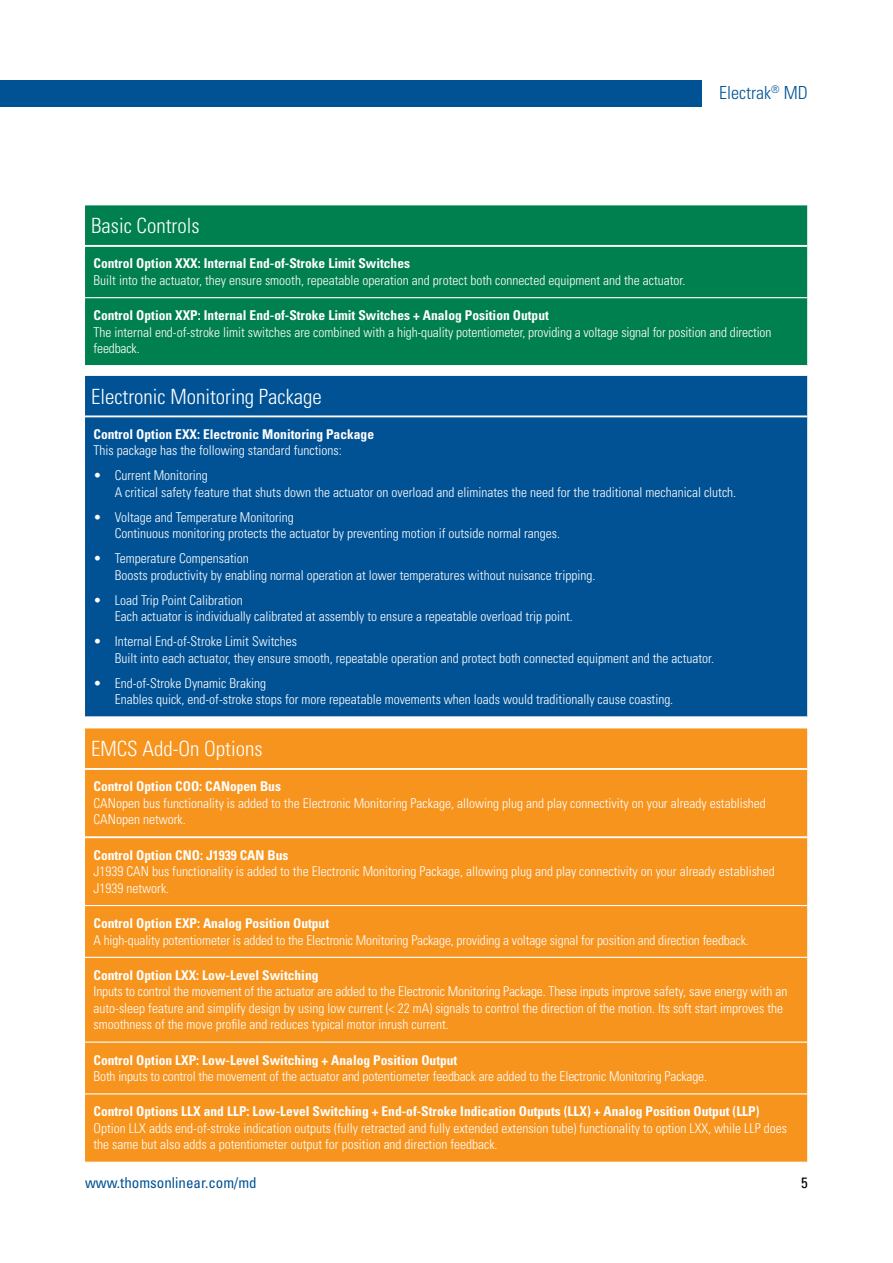
<style>
.page{position:relative;width:893px;height:1263px;background:#fff}
.page>*{position:absolute;margin:0;border:0;box-sizing:border-box;transform-origin:0 0}
.t1{font:300 condensed 21px "Univers LT Std";color:#fff}
.t2{font:300 condensed 18px "Univers LT Std";color:#005295}
.t3{font:condensed 15px "Univers LT Std";color:#005295}
.t4{font:condensed 15px "Univers LT Std";color:#000}
.t5{font:300 condensed 13.5px/16.5px "Univers LT Std";color:#fff}
.t6{font:700 condensed 13.5px "Univers LT Std";color:#fff}
</style>
<div class="page">
<div style="left:0;top:80px;width:701px;height:27px;background:#005295"></div>
<div style="left:85px;top:376px;width:722px;height:340px;background:#005295"></div>
<hr style="left:85px;top:415px;width:722px;height:2px;background:#fff">
<div style="left:85px;top:205px;width:722px;height:160px;background:#00804f"></div>
<hr style="left:85px;top:297px;width:722px;height:1px;background:#fff">
<hr style="left:85px;top:245px;width:722px;height:2px;background:#fff">
<div style="left:85px;top:728px;width:722px;height:434px;background:#f7941e"></div>
<hr style="left:85px;top:905px;width:722px;height:1px;background:#fff">
<hr style="left:85px;top:957px;width:722px;height:1px;background:#fff">
<hr style="left:85px;top:1041px;width:722px;height:2px;background:#fff">
<hr style="left:85px;top:1093px;width:722px;height:1px;background:#fff">
<hr style="left:85px;top:768px;width:722px;height:2px;background:#fff">
<hr style="left:85px;top:836px;width:722px;height:2px;background:#fff">
<h2 class="t2" style="left:719px;top:82px;width:90px">Electrak<sup>®</sup> MD</h2>
<h1 class="t1" style="left:91px;top:213px;width:110px">Basic Controls</h1>
<p class="t6" style="left:94px;top:255px;width:318px">Control Option XXX: Internal End-of-Stroke Limit Switches</p>
<p class="t5" style="left:94px;top:272px;width:593px">Built into the actuator, they ensure smooth, repeatable operation and protect both connected equipment and the actuator.</p>
<p class="t6" style="left:94px;top:307px;width:457px">Control Option XXP: Internal End-of-Stroke Limit Switches + Analog Position Output</p>
<p class="t5" style="left:94px;top:324px;width:679px">The internal end-of-stroke limit switches are combined with a high-quality potentiometer, providing a voltage signal for position and direction feedback.</p>
<h1 class="t1" style="left:91px;top:384px;width:232px">Electronic Monitoring Package</h1>
<p class="t6" style="left:94px;top:426px;width:282px">Control Option EXX: Electronic Monitoring Package</p>
<p class="t5" style="left:94px;top:442px;width:250px">This package has the following standard functions:</p>
<p class="t5" style="left:115px;top:467px;width:623px;text-indent:-21px">• Current Monitoring<br>A critical safety feature that shuts down the actuator on overload and eliminates the need for the traditional mechanical clutch.</p>
<p class="t5" style="left:115px;top:509px;width:447px;text-indent:-21px">• Voltage and Temperature Monitoring<br>Continuous monitoring protects the actuator by preventing motion if outside normal ranges.</p>
<p class="t5" style="left:115px;top:550px;width:482px;text-indent:-21px">• Temperature Compensation<br>Boosts productivity by enabling normal operation at lower temperatures without nuisance tripping.</p>
<p class="t5" style="left:115px;top:592px;width:459px;text-indent:-21px">• Load Trip Point Calibration<br>Each actuator is individually calibrated at assembly to ensure a repeatable overload trip point.</p>
<p class="t5" style="left:115px;top:633px;width:601px;text-indent:-21px">• Internal End-of-Stroke Limit Switches<br>Built into each actuator, they ensure smooth, repeatable operation and protect both connected equipment and the actuator.</p>
<p class="t5" style="left:115px;top:675px;width:560px;text-indent:-21px">• End-of-Stroke Dynamic Braking<br>Enables quick, end-of-stroke stops for more repeatable movements when loads would traditionally cause coasting.</p>
<h1 class="t1" style="left:91px;top:736px;width:173px">EMCS Add-On Options</h1>
<p class="t6" style="left:94px;top:778px;width:189px">Control Option COO: CANopen Bus</p>
<p class="t5" style="left:94px;top:795px;width:674px">CANopen bus functionality is added to the Electronic Monitoring Package, allowing plug and play connectivity on your already established<br>CANopen network.</p>
<p class="t6" style="left:94px;top:847px;width:196px">Control Option CNO: J1939 CAN Bus</p>
<p class="t5" style="left:94px;top:863px;width:683px">J1939 CAN bus functionality is added to the Electronic Monitoring Package, allowing plug and play connectivity on your already established<br>J1939 network.</p>
<p class="t6" style="left:94px;top:915px;width:237px">Control Option EXP: Analog Position Output</p>
<p class="t5" style="left:94px;top:931px;width:657px">A high-quality potentiometer is added to the Electronic Monitoring Package, providing a voltage signal for position and direction feedback.</p>
<p class="t6" style="left:94px;top:967px;width:227px">Control Option LXX: Low-Level Switching</p>
<p class="t5" style="left:94px;top:983px;width:695px">Inputs to control the movement of the actuator are added to the Electronic Monitoring Package. These inputs improve safety, save energy with an auto-sleep feature and simplify design by using low current (&lt; 22 mA) signals to control the direction of the motion. Its soft start improves the smoothness of the move profile and reduces typical motor inrush current.</p>
<p class="t6" style="left:94px;top:1051px;width:365px">Control Option LXP: Low-Level Switching + Analog Position Output</p>
<p class="t5" style="left:94px;top:1068px;width:615px">Both inputs to control the movement of the actuator and potentiometer feedback are added to the Electronic Monitoring Package.</p>
<p class="t6" style="left:94px;top:1103px;width:667px">Control Options LLX and LLP: Low-Level Switching + End-of-Stroke Indication Outputs (LLX) + Analog Position Output (LLP)</p>
<p class="t5" style="left:94px;top:1120px;width:695px">Option LLX adds end-of-stroke indication outputs (fully retracted and fully extended extension tube) functionality to option LXX, while LLP does the same but also adds a potentiometer output for position and direction feedback.</p>
<p class="t3" style="left:85px;top:1173px;width:173px">www.thomsonlinear.com/md</p>
<p class="t4" style="left:801px;top:1173px;width:8px">5</p>
</div>
